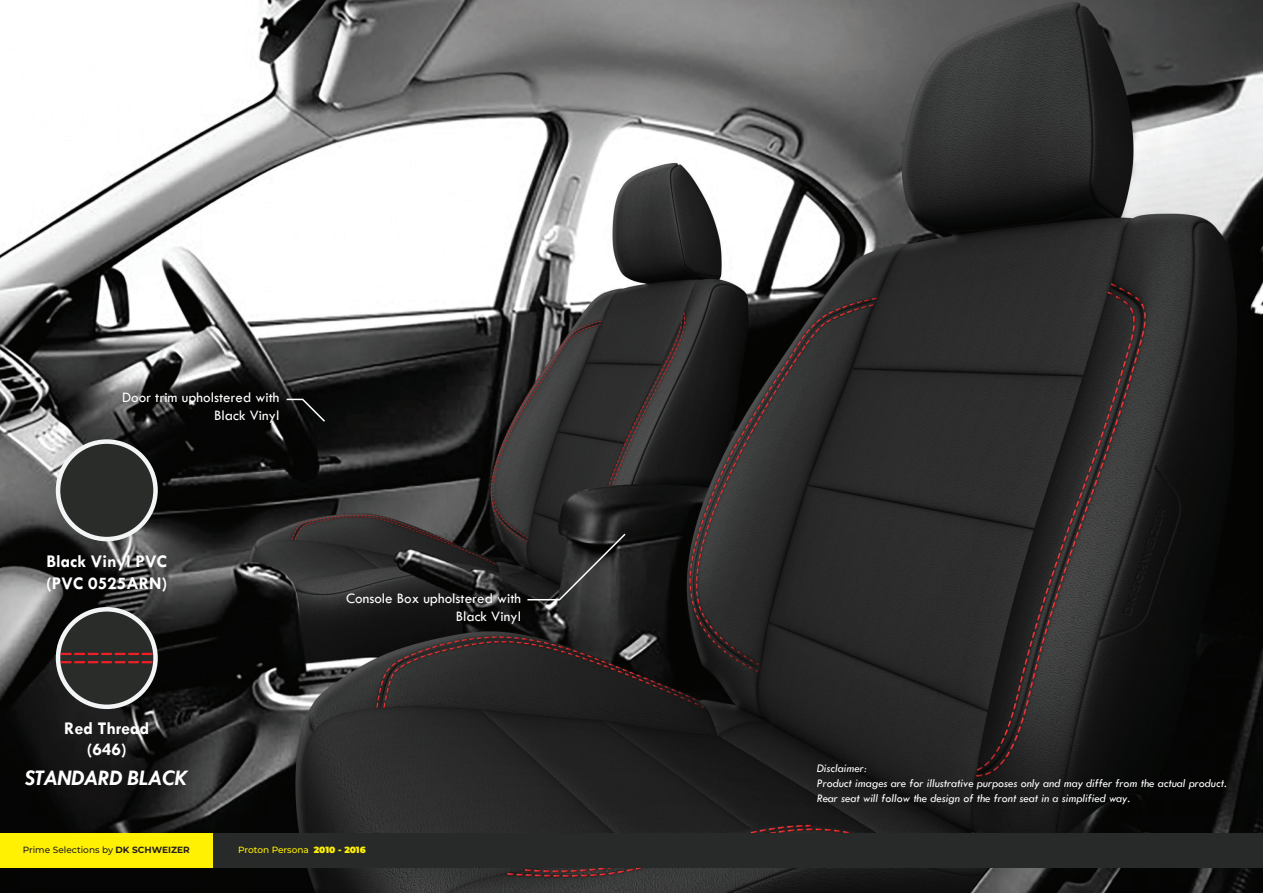
<style>
.page{position:relative;width:1263px;height:893px;background:#fff}
.page>*{position:absolute;margin:0;border:0;box-sizing:border-box;transform-origin:0 0}
.t1{font:italic 700 22.5px "Tw Cen";letter-spacing:-.02em;color:#fff}
.t2{font:700 18px/21.6px "Tw Cen";color:#fff;text-align:center}
.t3{font:15px/18px "Tw Cen";color:#fff;text-align:right}
.t4{font:italic 12px/15px "Tw Cen";color:#fff}
.t5{font:500 9px "Montserrat";color:#231f20}
.t6{font:500 9px "Montserrat";color:#fff101}
.s1{font-weight:700}
.s2{font-weight:900}
</style>
<div class="page">
<img style="left:0;top:0;width:1263px;height:893px">
<div style="left:58px;top:609px;width:98px;height:98px;background:#2a2c2a;border-radius:50%"></div>
<div style="left:56px;top:607px;width:102px;height:102px;border:5px solid #f3f4f5;border-radius:50%"></div>
<svg style="left:62px;top:653px;width:90px;height:2px"></svg>
<svg style="left:62px;top:661px;width:90px;height:2px"></svg>
<div style="left:58px;top:442px;width:98px;height:97px;background:#2a2c2a;border-radius:50%"></div>
<div style="left:56px;top:439px;width:102px;height:102px;border:5px solid #f3f4f5;border-radius:50%"></div>
<svg style="left:526px;top:532px;width:101px;height:69px;background:#2f302f"></svg>
<svg style="left:285px;top:398px;width:42px;height:25px"></svg>
<div style="left:213px;top:833px;width:1050px;height:34px;background:#282929"></div>
<div style="left:0;top:833px;width:213px;height:34px;background:#fff101"></div>
<p class="t3" style="left:122px;top:389px;width:159px">Door trim upholstered with<br>Black Vinyl</p>
<h2 class="t2" style="left:46px;top:552px;width:123px;text-align:left">Black Vinyl PVC (PVC 0525ARN)</h2>
<h2 class="t2" style="left:64px;top:718px;width:86px">Red Thread (646)</h2>
<h1 class="t1" style="left:25px;top:764px;width:164px">STANDARD BLACK</h1>
<p class="t3" style="left:346px;top:590px;width:176px">Console Box upholstered with<br>Black Vinyl</p>
<p class="t5" style="left:23px;top:846px;width:168px">Prime Selections by <span class="s1">DK SCHWEIZER</span></p>
<p class="t6" style="left:238px;top:846px;width:129px">Proton Persona <span class="s2">2010 - 2016</span></p>
<p class="t4" style="left:817px;top:762px;width:411px">Disclaimer:<br>Product images are for illustrative purposes only and may differ from the actual product.<br>Rear seat will follow the design of the front seat in a simplified way.</p>
</div>
